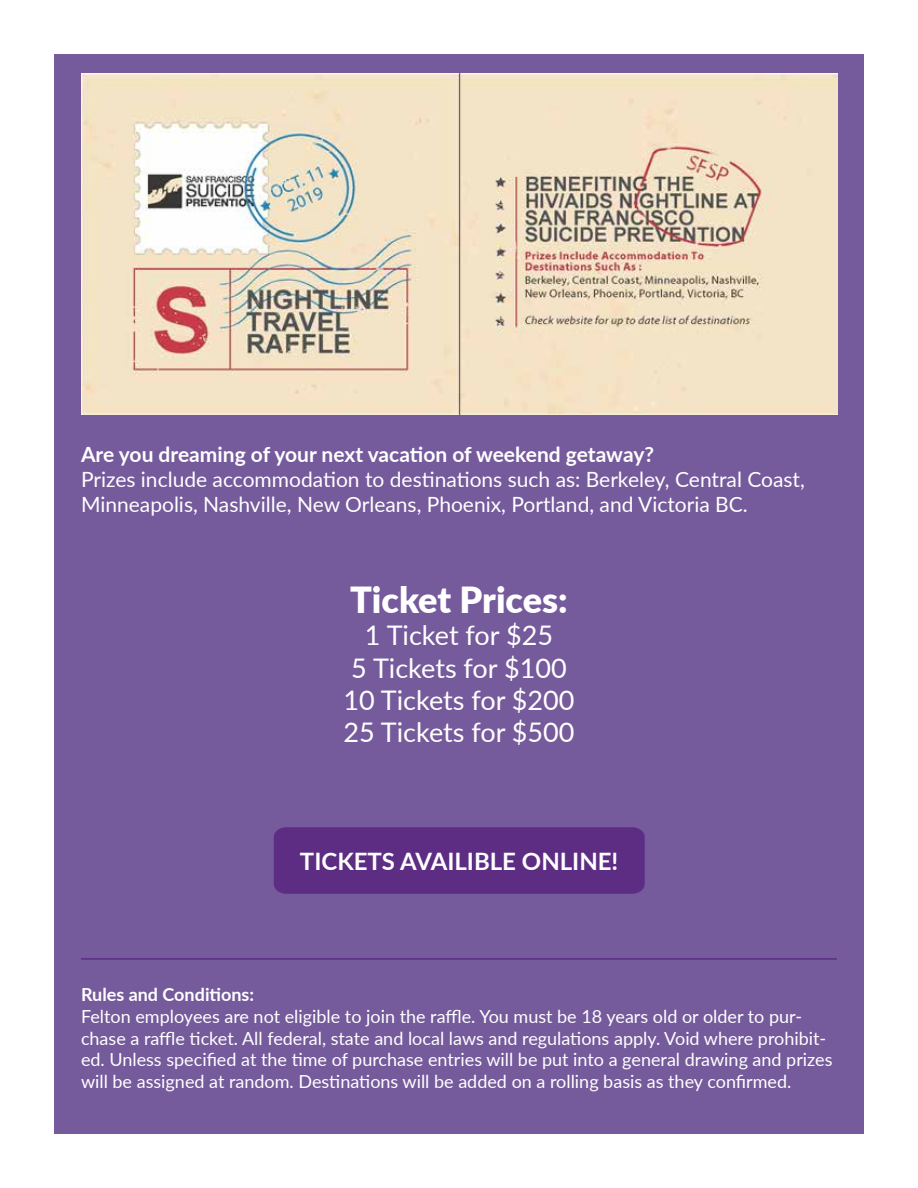
<style>
.page{position:relative;width:918px;height:1188px;background:#fff}
.page>*{position:absolute;margin:0;border:0;box-sizing:border-box;transform-origin:0 0}
.t1{font:900 36px "Lato";letter-spacing:-.005em;color:#fff}
.t2{font:27px/32.4px "Lato";color:#fff;text-align:center}
.t3{font:700 24px "Lato";color:#fff}
.t4{font:21px/25.2px "Lato";color:#fff}
.t5{font:700 21px "Lato";color:#fff}
.t6{font:18px/21.6px "Lato";color:#fff}
.t7{font:700 18px "Lato";color:#fff}
</style>
<div class="page">
<div style="left:54px;top:54px;width:810px;height:1080px;background:#755a9c"></div>
<img style="left:81px;top:74px;width:756px;height:341px">
<div style="left:274px;top:827px;width:371px;height:67px;background:#5d2d84"></div>
<hr style="left:81px;top:958px;width:756px;height:2px;background:#5d2d84">
<p class="t5" style="left:81px;top:439px;width:575px">Are you dreaming of your next vacation of weekend getaway?</p>
<p class="t4" style="left:81px;top:466px;width:725px">Prizes include accommodation to destinations such as: Berkeley, Central Coast,<br>Minneapolis, Nashville, New Orleans, Phoenix, Portland, and Victoria BC.</p>
<h1 class="t1" style="left:350px;top:573px;width:219px">Ticket Prices:</h1>
<h2 class="t2" style="left:343px;top:618px;width:233px">1 Ticket for $25<br>5 Tickets for $100<br>10 Tickets for $200<br>25 Tickets for $500</h2>
<h3 class="t3" style="left:300px;top:844px;width:320px">TICKETS AVAILIBLE ONLINE!</h3>
<p class="t7" style="left:81px;top:982px;width:175px">Rules and Conditions:</p>
<p class="t6" style="left:81px;top:1005px;width:753px">Felton employees are not eligible to join the raffle. You must be 18 years old or older to pur&shy;chase a raffle ticket. All federal, state and local laws and regulations apply. Void where prohibit&shy;ed. Unless specified at the time of purchase entries will be put into a general drawing and prizes will be assigned at random. Destinations will be added on a rolling basis as they confirmed.</p>
</div>
